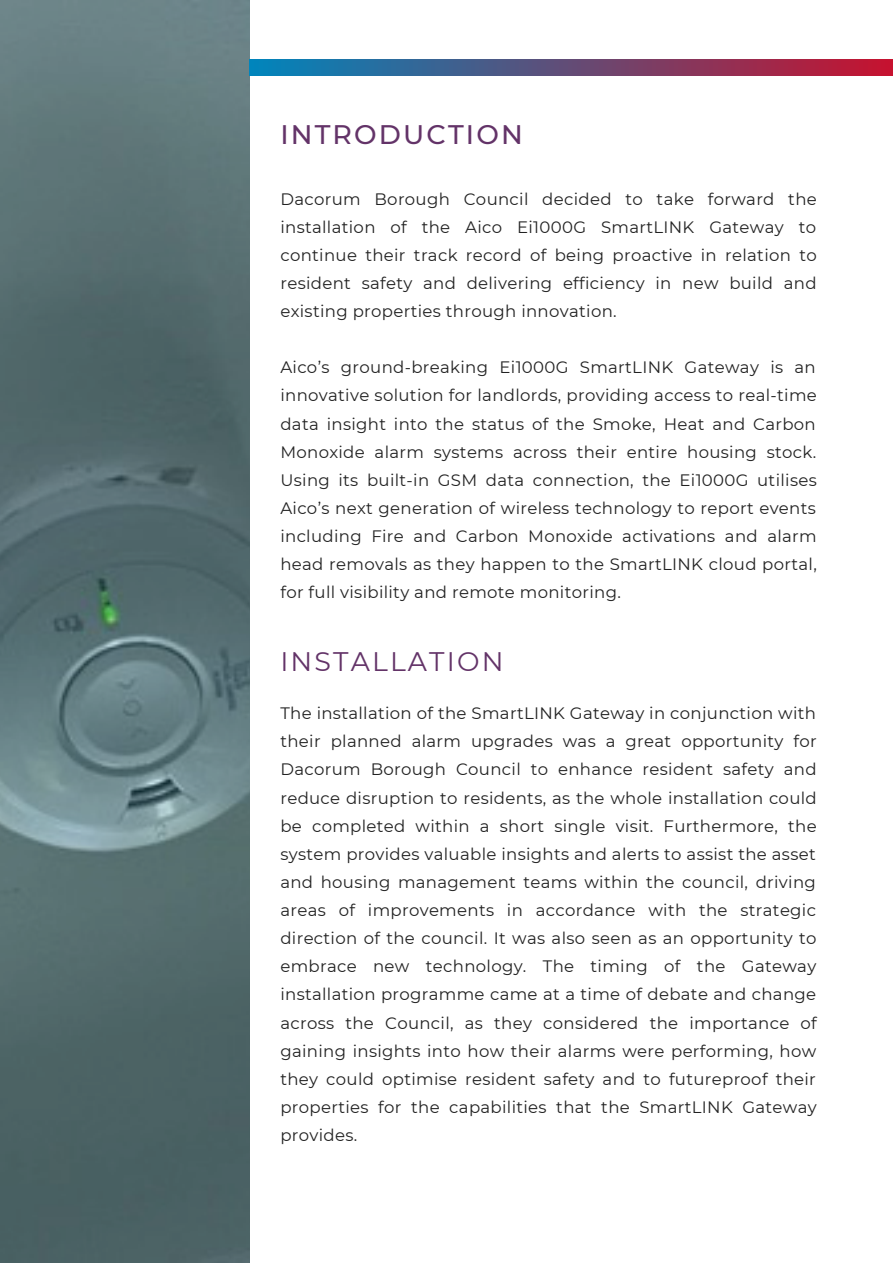
<style>
.page{position:relative;width:893px;height:1264px;background:#fff}
.page>*{position:absolute;margin:0;border:0;box-sizing:border-box;transform-origin:0 0}
.t1{font:500 26.85px "Montserrat";letter-spacing:.08em;color:#633368}
.t2{font:26.85px "Montserrat";letter-spacing:.08em;color:#633368}
.t3{font:16.5px/28px "Montserrat";letter-spacing:.02em;color:#222;text-align:justify}
</style>
<div class="page">
<img style="left:0;top:0;width:249px;height:1262px">
<div style="left:249px;top:60px;width:643px;height:16px;background:linear-gradient(to right,#0086bd,#c6122f)"></div>
<h1 class="t1" style="left:280px;top:118px;width:244px">INTRODUCTION</h1>
<p class="t3" style="left:280px;top:185px;width:538px">Dacorum Borough Council decided to take forward the installation of the Aico Ei1000G SmartLINK Gateway to continue their track record of being proactive in relation to resident safety and delivering efficiency in new build and existing properties through innovation.</p>
<p class="t3" style="left:280px;top:353px;width:538px">Aico’s ground-breaking Ei1000G SmartLINK Gateway is an innovative solution for landlords, providing access to real-time data insight into the status of the Smoke, Heat and Carbon Monoxide alarm systems across their entire housing stock.<br>Using its built-in GSM data connection, the Ei1000G utilises Aico’s next generation of wireless technology to report events including Fire and Carbon Monoxide activations and alarm head removals as they happen to the SmartLINK cloud portal, for full visibility and remote monitoring.</p>
<h1 class="t2" style="left:280px;top:645px;width:224px">INSTALLATION</h1>
<p class="t3" style="left:280px;top:699px;width:538px">The installation of the SmartLINK Gateway in conjunction with their planned alarm upgrades was a great opportunity for Dacorum Borough Council to enhance resident safety and reduce disruption to residents, as the whole installation could be completed within a short single visit. Furthermore, the system provides valuable insights and alerts to assist the asset and housing management teams within the council, driving areas of improvements in accordance with the strategic direction of the council. It was also seen as an opportunity to embrace new technology. The timing of the Gateway installation programme came at a time of debate and change across the Council, as they considered the importance of gaining insights into how their alarms were performing, how they could optimise resident safety and to futureproof their properties for the capabilities that the SmartLINK Gateway provides.</p>
</div>
